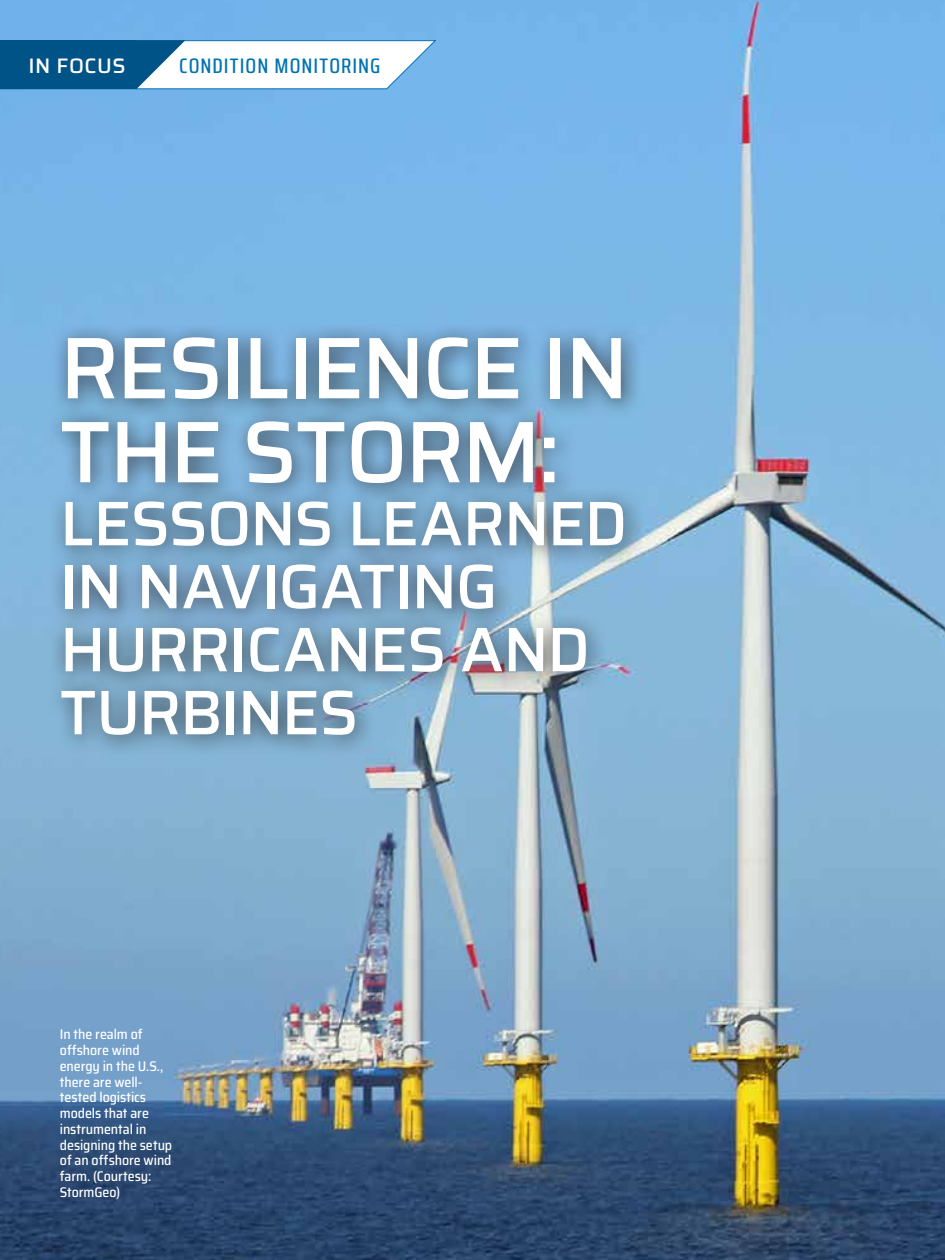
<style>
.page{position:relative;width:945px;height:1260px;background:#fff}
.page>*{position:absolute;margin:0;border:0;box-sizing:border-box;transform-origin:0 0}
.t1{font:500 87.5px/84px "Saira";letter-spacing:-.03em;color:#fff}
.t2{font:500 63px/63px "Saira";letter-spacing:-.025em;color:#fff}
.t3{font:500 21px "Saira Condensed";letter-spacing:.045em;color:#0073b3}
.t4{font:500 21px "Saira";letter-spacing:.025em;color:#fff}
.t5{font:500 semi-condensed 14px/15.8px "Saira";letter-spacing:-.005em;color:#fff}
</style>
<div class="page">
<img style="left:0;top:0;width:945px;height:1260px">
<div style="left:46px;top:322px;width:600px;height:435px;background:#231f20;opacity:.75"></div>
<svg style="left:0;top:40px;width:437px;height:50px"></svg>
<h3 class="t4" style="left:29px;top:50px;width:98px">IN FOCUS</h3>
<h3 class="t3" style="left:179px;top:50px;width:203px">CONDITION MONITORING</h3>
<h1 class="t1" style="left:60px;top:325px;width:570px">RESILIENCE IN<br>THE STORM:</h1>
<h2 class="t2" style="left:60px;top:491px;width:569px">LESSONS LEARNED<br>IN NAVIGATING<br>HURRICANES AND<br>TURBINES</h2>
<p class="t5" style="left:60px;top:1026px;width:114px">In the realm of offshore wind energy in the U.S., there are well&shy;tested logistics models that are instrumental in designing the setup of an offshore wind farm. (Courtesy:<br>StormGeo)</p>
</div>
